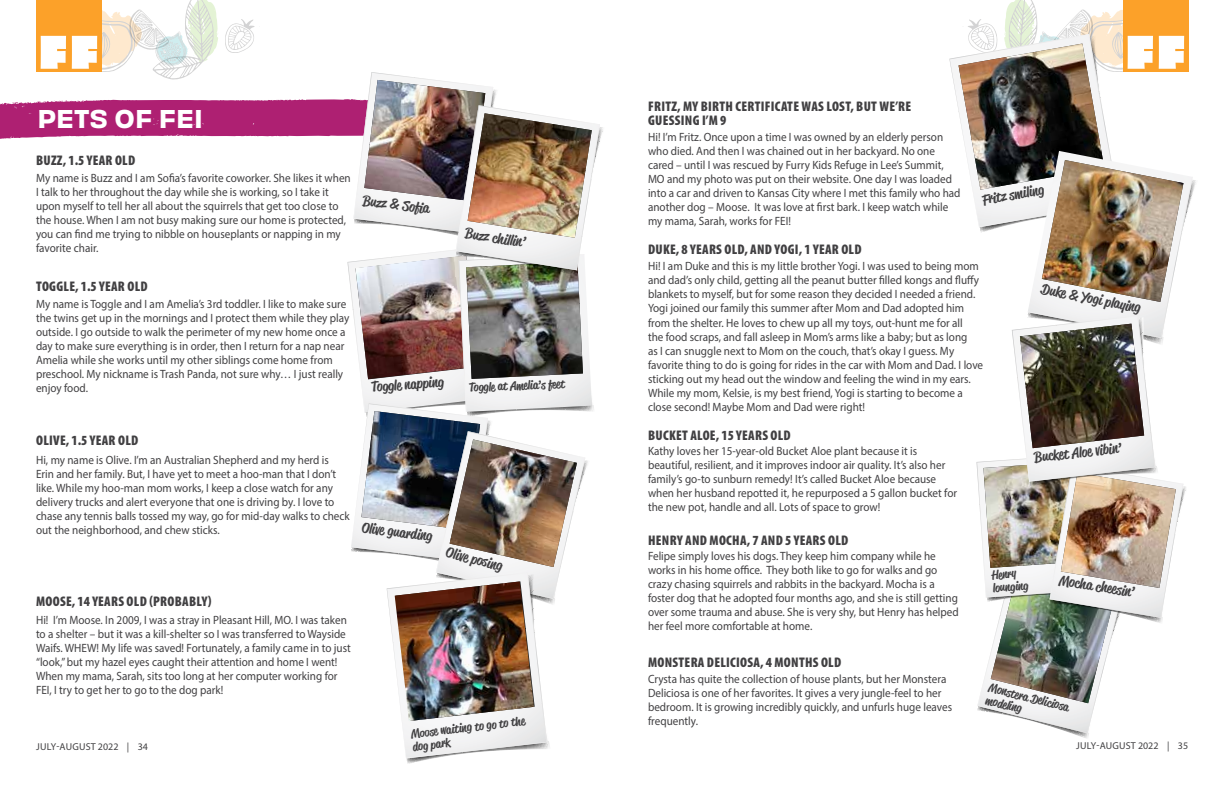
<style>
.page{position:relative;width:1224px;height:792px;background:#fff}
.page>*{position:absolute;margin:0;border:0;box-sizing:border-box;transform-origin:0 0}
.t1{font:24px "Obviously Semi";color:#fff}
.t2{font:900 condensed 14px/14px "Myriad Pro";letter-spacing:.02em;color:#414042}
.t3{font:500 14px "Reklame Script";color:#414042}
.t4{font:12px/14px "Myriad Pro";color:#414042;scale:.93 1}
.t5{font:500 12px/13px "Reklame Script";color:#414042}
.t6{font:10px "Myriad Pro";letter-spacing:.01em;color:#414042}
</style>
<div class="page">
<img style="left:0;top:0;width:603px;height:764px">
<img style="left:468px;top:113px;width:124px;height:125px">
<img style="left:949px;top:0;width:247px;height:738px">
<img style="left:1020px;top:324px;width:124px;height:124px">
<h1 class="t1" style="left:38px;top:99px;width:167px">PETS OF FEI</h1>
<p class="t2" style="left:36px;top:153px;width:101px">BUZZ, 1.5 YEAR OLD</p>
<p class="t4" style="left:36px;top:171px;width:340px">My name is Buzz and I am Sofia’s favorite coworker. She likes it when I talk to her throughout the day while she is working, so I take it upon myself to tell her all about the squirrels that get too close to the house. When I am not busy making sure our home is protected, you can find me trying to nibble on houseplants or napping in my favorite chair.</p>
<p class="t3" style="left:364px;top:191px;width:69px;rotate:7deg">Buzz &amp; Sofi a</p>
<p class="t3" style="left:467px;top:223px;width:63px;rotate:9deg">Buzz chill in’</p>
<p class="t2" style="left:36px;top:279px;width:113px">TOGGLE, 1.5 YEAR OLD</p>
<p class="t4" style="left:36px;top:297px;width:339px">My name is Toggle and I am Amelia’s 3rd toddler. I like to make sure the twins get up in the mornings and I protect them while they play outside. I go outside to walk the perimeter of my new home once a day to make sure everything is in order, then I return for a nap near Amelia while she works until my other siblings come home from preschool. My nickname is Trash Panda, not sure why… I just really enjoy food.</p>
<p class="t3" style="left:370px;top:377px;width:74px;rotate:-4deg">Togg le napping</p>
<p class="t5" style="left:469px;top:381px;width:97px;rotate:-2deg">Togg le at Amelia’s fee t</p>
<p class="t2" style="left:648px;top:99px;width:265px">FRITZ, MY BIRTH CERTIFICATE WAS LOST, BUT WE’RE<br>GUESSING I’M 9</p>
<p class="t4" style="left:648px;top:130px;width:338px">Hi! I’m Fritz. Once upon a time I was owned by an elderly person who died. And then I was chained out in her backyard. No one cared – until I was rescued by Furry Kids Refuge in Lee’s Summit, MO and my photo was put on their website. One day I was loaded into a car and driven to Kansas City where I met this family who had another dog – Moose. It was love at first bark. I keep watch while my mama, Sarah, works for FEI!</p>
<p class="t4" style="left:648px;top:259px;width:362px">Hi! I am Duke and this is my little brother Yogi. I was used to being mom and dad’s only child, getting all the peanut butter filled kongs and fluffy blankets to myself, but for some reason they decided I needed a friend.<br>Yogi joined our family this summer after Mom and Dad adopted him from the shelter. He loves to chew up all my toys, out-hunt me for all<br>the food scraps, and fall asleep in Mom’s arms like a baby; but as long<br>as I can snuggle next to Mom on the couch, that’s okay I guess. My favorite thing to do is going for rides in the car with Mom and Dad. I love sticking out my head out the window and feeling the wind in my ears.<br>While my mom, Kelsie, is my best friend, Yogi is starting to become a close second! Maybe Mom and Dad were right!</p>
<p class="t3" style="left:981px;top:190px;width:64px;rotate:-10deg">Fritz smiling</p>
<p class="t2" style="left:648px;top:242px;width:215px">DUKE, 8 YEARS OLD, AND YOGI, 1 YEAR OLD</p>
<p class="t3" style="left:1043px;top:279px;width:102px;rotate:11deg">Duke &amp; Yogi playing</p>
<p class="t2" style="left:648px;top:428px;width:144px">BUCKET ALOE, 15 YEARS OLD</p>
<p class="t4" style="left:648px;top:444px;width:334px">Kathy loves her 15-year-old Bucket Aloe plant because it is beautiful, resilient, and it improves indoor air quality. It’s also her family’s go-to sunburn remedy! It’s called Bucket Aloe because when her husband repotted it, he repurposed a 5 gallon bucket for the new pot, handle and all. Lots of space to grow!</p>
<p class="t2" style="left:648px;top:532px;width:202px">HENRY AND MOCHA, 7 AND 5 YEARS OLD</p>
<p class="t2" style="left:36px;top:433px;width:104px">OLIVE, 1.5 YEAR OLD</p>
<p class="t3" style="left:1033px;top:447px;width:90px;rotate:-6deg">Bucket Aloe vibin’</p>
<p class="t4" style="left:36px;top:453px;width:339px">Hi, my name is Olive. I’m an Australian Shepherd and my herd is Erin and her family. But, I have yet to meet a hoo-man that I don’t like. While my hoo-man mom works, I keep a close watch for any delivery trucks and alert everyone that one is driving by. I love to chase any tennis balls tossed my way, go for mid-day walks to check out the neighborhood, and chew sticks.</p>
<p class="t3" style="left:363px;top:518px;width:72px;rotate:7deg">Olive guarding</p>
<p class="t3" style="left:449px;top:542px;width:59px;rotate:14deg">Olive posing</p>
<p class="t4" style="left:648px;top:549px;width:336px">Felipe simply loves his dogs. They keep him company while he works in his home office. They both like to go for walks and go crazy chasing squirrels and rabbits in the backyard. Mocha is a foster dog that he adopted four months ago, and she is still getting over some trauma and abuse. She is very shy, but Henry has helped her feel more comfortable at home.</p>
<p class="t5" style="left:991px;top:568px;width:37px;rotate:-4deg">Henry lounging</p>
<p class="t3" style="left:1061px;top:570px;width:78px;rotate:9deg">Mocha chee sin’</p>
<p class="t2" style="left:36px;top:594px;width:177px">MOOSE, 14 YEARS OLD (PROBABLY)</p>
<p class="t4" style="left:36px;top:613px;width:340px">Hi! I’m Moose. In 2009, I was a stray in Pleasant Hill, MO. I was taken to a shelter – but it was a kill-shelter so I was transferred to Wayside Waifs. WHEW! My life was saved! Fortunately, a family came in to just “look,” but my hazel eyes caught their attention and home I went!<br>When my mama, Sarah, sits too long at her computer working for FEI, I try to get her to go to the dog park!</p>
<p class="t2" style="left:648px;top:655px;width:195px">MONSTERA DELICIOSA, 4 MONTHS OLD</p>
<p class="t4" style="left:648px;top:672px;width:329px">Crysta has quite the collection of house plants, but her Monstera Deliciosa is one of her favorites. It gives a very jungle-feel to her bedroom. It is growing incredibly quickly, and unfurls huge leaves frequently.</p>
<p class="t5" style="left:990px;top:681px;width:84px;rotate:14deg">Monstera Deliciosa modeling</p>
<p class="t5" style="left:410px;top:726px;width:116px;line-height:13.3px;rotate:-6deg">Moo se waiting to go to the dog park</p>
<p class="t6" style="left:36px;top:740px;width:114px">JULY-AUGUST 2022 | 34</p>
<p class="t6" style="left:1076px;top:739px;width:114px">JULY-AUGUST 2022 | 35</p>
</div>
